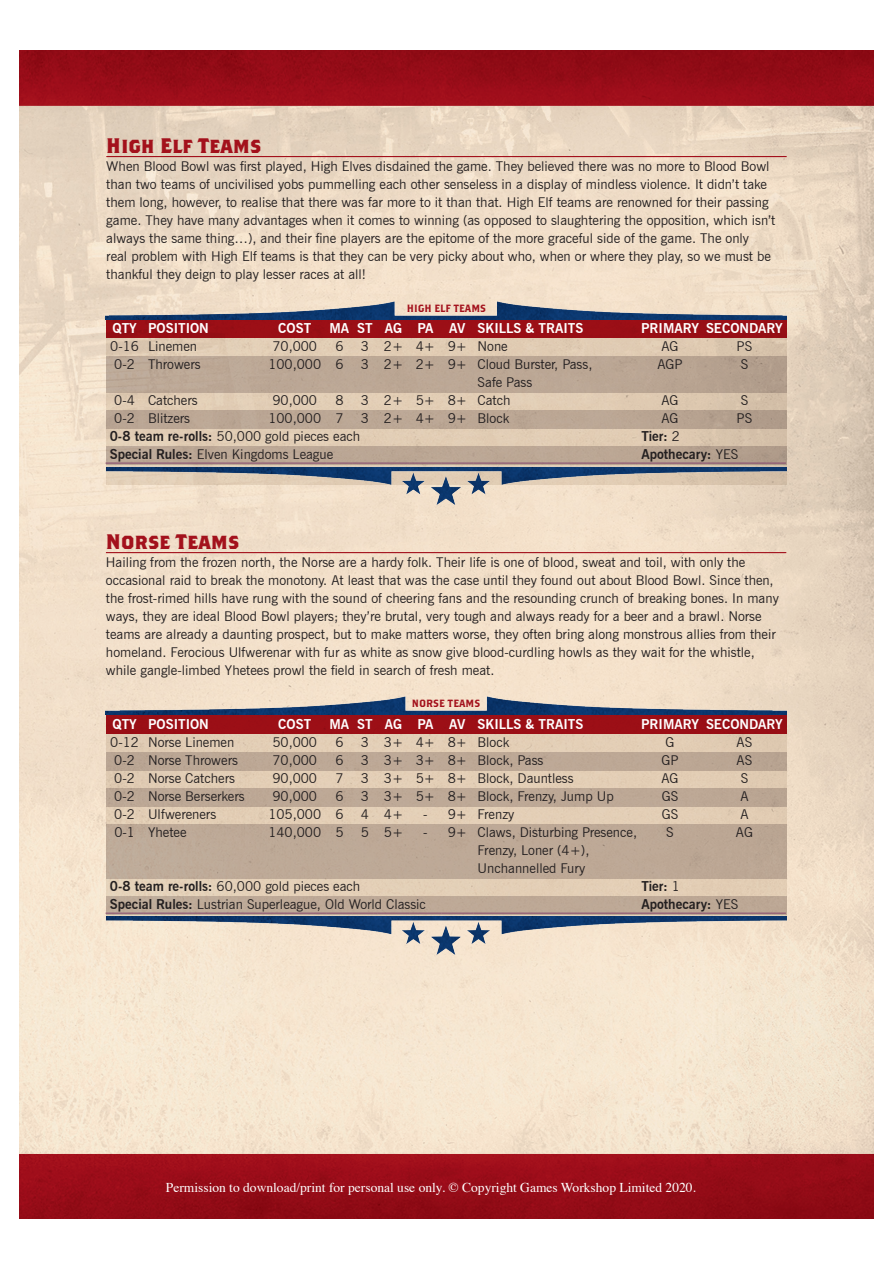
<style>
.page{position:relative;width:893px;height:1263px;background:#fff}
.page>*{position:absolute;margin:0;border:0;box-sizing:border-box;transform-origin:0 0}
.t1{font:700 21px "Brothers OT";color:#a3111c}
.t2{font:13.5px/18px "News Gothic BT";color:#231f20}
.t3{font:700 13.5px "News Gothic BT";color:#fff}
.t4{font:13.5px "Times";color:#fff}
.t5{font:700 13.5px "News Gothic BT";color:#231f20}
.t6{font:10.5px "Brothers OT";color:#a3111c}
.s1{font-weight:700}
.s2{font-weight:400}
</style>
<div class="page">
<img style="left:19px;top:51px;width:855px;height:1168px">
<svg style="left:106px;top:337px;width:680px;height:109px;fill:#e0cbb3"></svg>
<div style="left:106px;top:319px;width:680px;height:18px;background:#9a0e16"></div>
<div style="left:106px;top:356px;width:680px;height:18px;background:#bba694"></div>
<div style="left:106px;top:374px;width:680px;height:18px;background:#bba694"></div>
<div style="left:106px;top:410px;width:680px;height:18px;background:#baa694"></div>
<div style="left:106px;top:446px;width:680px;height:18px;background:#bba694"></div>
<div style="left:106px;top:717px;width:680px;height:203px;background:#e3ceb5"></div>
<div style="left:106px;top:715px;width:680px;height:18px;background:#9b0f16"></div>
<div style="left:106px;top:752px;width:680px;height:18px;background:#bca795"></div>
<div style="left:106px;top:788px;width:680px;height:18px;background:#bda895"></div>
<div style="left:106px;top:824px;width:680px;height:18px;background:#bda896"></div>
<div style="left:106px;top:842px;width:680px;height:18px;background:#bda996"></div>
<div style="left:106px;top:860px;width:680px;height:18px;background:#bda997"></div>
<div style="left:106px;top:896px;width:680px;height:18px;background:#bea997"></div>
<hr style="left:106px;top:156px;width:681px;height:1px;background:#a3111c">
<hr style="left:106px;top:552px;width:680px;height:1px;background:#a3111c">
<img style="left:106px;top:461px;width:680px;height:50px">
<img style="left:106px;top:912px;width:680px;height:49px">
<img style="left:106px;top:296px;width:680px;height:24px">
<img style="left:106px;top:691px;width:680px;height:24px">
<h1 class="t1" style="left:106px;top:136px;width:156px">High Elf Teams</h1>
<p class="t2" style="left:106px;top:157px;width:671px">When Blood Bowl was first played, High Elves disdained the game. They believed there was no more to Blood Bowl than two teams of uncivilised yobs pummelling each other senseless in a display of mindless violence. It didn’t take them long, however, to realise that there was far more to it than that. High Elf teams are renowned for their passing game. They have many advantages when it comes to winning (as opposed to slaughtering the opposition, which isn’t always the same thing…), and their fine players are the epitome of the more graceful side of the game. The only<br>real problem with High Elf teams is that they can be very picky about who, when or where they play, so we must be thankful they deign to play lesser races at all!</p>
<p class="t6" style="left:407px;top:304px;width:81px">HIGH ELF TEAMS</p>
<p class="t3" style="left:113px;top:320px;width:98px">QTY POSITION</p>
<p class="t3" style="left:278px;top:320px;width:34px">COST</p>
<p class="t3" style="left:330px;top:320px;width:255px">MA ST AG PA AV SKILLS &amp; TRAITS</p>
<p class="t3" style="left:641px;top:320px;width:143px">PRIMARY SECONDARY</p>
<p class="t2" style="left:110px;top:337px;width:88px">0-16 Linemen</p>
<p class="t2" style="left:272px;top:337px;width:46px">70,000</p>
<p class="t2" style="left:335px;top:337px;width:10px">6</p>
<p class="t2" style="left:361px;top:337px;width:148px">3 2+ 4+ 9+ None</p>
<p class="t2" style="left:661px;top:337px;width:19px">AG</p>
<p class="t2" style="left:737px;top:337px;width:17px">PS</p>
<p class="t2" style="left:114px;top:355px;width:88px">0-2 Throwers</p>
<p class="t2" style="left:268px;top:355px;width:77px">100,000 6</p>
<p class="t2" style="left:478px;top:355px;width:116px;text-indent:-117px">3 2+ 2+ 9+ Cloud Burster, Pass,<br>Safe Pass</p>
<p class="t2" style="left:657px;top:355px;width:27px">AGP</p>
<p class="t2" style="left:741px;top:355px;width:9px">S</p>
<p class="t2" style="left:114px;top:391px;width:85px">0-4 Catchers</p>
<p class="t2" style="left:272px;top:391px;width:46px">90,000</p>
<p class="t2" style="left:335px;top:391px;width:10px">8</p>
<p class="t2" style="left:361px;top:391px;width:151px">3 2+ 5+ 8+ Catch</p>
<p class="t2" style="left:661px;top:391px;width:19px">AG</p>
<p class="t2" style="left:741px;top:391px;width:9px">S</p>
<p class="t2" style="left:114px;top:409px;width:77px">0-2 Blitzers</p>
<p class="t2" style="left:268px;top:409px;width:77px">100,000 7</p>
<p class="t2" style="left:361px;top:409px;width:150px">3 2+ 4+ 9+ Block</p>
<p class="t2" style="left:661px;top:409px;width:19px">AG</p>
<p class="t2" style="left:737px;top:409px;width:17px">PS</p>
<p class="t2" style="left:110px;top:427px;width:252px"><span class="s1">0-8 team re-rolls:</span> 50,000 gold pieces each</p>
<p class="t5" style="left:641px;top:428px;width:40px">Tier: <span class="s2">2</span></p>
<p class="t2" style="left:110px;top:445px;width:225px"><span class="s1">Special Rules:</span> Elven Kingdoms League</p>
<p class="t5" style="left:641px;top:446px;width:98px">Apothecary: <span class="s2">YES</span></p>
<h1 class="t1" style="left:106px;top:532px;width:135px">Norse Teams</h1>
<p class="t2" style="left:106px;top:553px;width:674px">Hailing from the frozen north, the Norse are a hardy folk. Their life is one of blood, sweat and toil, with only the occasional raid to break the monotony. At least that was the case until they found out about Blood Bowl. Since then, the frost-rimed hills have rung with the sound of cheering fans and the resounding crunch of breaking bones. In many ways, they are ideal Blood Bowl players; they’re brutal, very tough and always ready for a beer and a brawl. Norse teams are already a daunting prospect, but to make matters worse, they often bring along monstrous allies from their homeland. Ferocious Ulfwerenar with fur as white as snow give blood-curdling howls as they wait for the whistle, while gangle-limbed Yhetees prowl the field in search of fresh meat.</p>
<p class="t6" style="left:412px;top:699px;width:70px">NORSE TEAMS</p>
<p class="t3" style="left:113px;top:716px;width:98px">QTY POSITION</p>
<p class="t3" style="left:278px;top:716px;width:34px">COST</p>
<p class="t3" style="left:330px;top:716px;width:255px">MA ST AG PA AV SKILLS &amp; TRAITS</p>
<p class="t3" style="left:641px;top:716px;width:143px">PRIMARY SECONDARY</p>
<p class="t2" style="left:110px;top:733px;width:126px">0-12 Norse Linemen</p>
<p class="t2" style="left:272px;top:733px;width:46px">50,000</p>
<p class="t2" style="left:335px;top:733px;width:10px">6</p>
<p class="t2" style="left:361px;top:733px;width:150px">3 3+ 4+ 8+ Block</p>
<p class="t2" style="left:666px;top:733px;width:10px">G</p>
<p class="t2" style="left:737px;top:733px;width:17px">AS</p>
<p class="t2" style="left:114px;top:751px;width:125px">0-2 Norse Throwers</p>
<p class="t2" style="left:272px;top:751px;width:46px">70,000</p>
<p class="t2" style="left:335px;top:751px;width:10px">6</p>
<p class="t2" style="left:361px;top:751px;width:184px">3 3+ 3+ 8+ Block, Pass</p>
<p class="t2" style="left:661px;top:751px;width:19px">GP</p>
<p class="t2" style="left:737px;top:751px;width:17px">AS</p>
<p class="t2" style="left:114px;top:769px;width:122px">0-2 Norse Catchers</p>
<p class="t2" style="left:272px;top:769px;width:46px">90,000</p>
<p class="t2" style="left:335px;top:769px;width:10px">7</p>
<p class="t2" style="left:361px;top:769px;width:214px">3 3+ 5+ 8+ Block, Dauntless</p>
<p class="t2" style="left:661px;top:769px;width:19px">AG</p>
<p class="t2" style="left:741px;top:769px;width:9px">S</p>
<p class="t2" style="left:114px;top:787px;width:132px">0-2 Norse Berserkers</p>
<p class="t2" style="left:272px;top:787px;width:46px">90,000</p>
<p class="t2" style="left:335px;top:787px;width:10px">6</p>
<p class="t2" style="left:361px;top:787px;width:254px">3 3+ 5+ 8+ Block, Frenzy, Jump Up</p>
<p class="t2" style="left:662px;top:787px;width:18px">GS</p>
<p class="t2" style="left:740px;top:787px;width:10px">A</p>
<p class="t2" style="left:114px;top:805px;width:103px">0-2 Ulfwereners</p>
<p class="t2" style="left:268px;top:805px;width:77px">105,000 6</p>
<p class="t2" style="left:361px;top:805px;width:44px">4 4+</p>
<p class="t2" style="left:423px;top:805px;width:93px">- 9+ Frenzy</p>
<p class="t2" style="left:662px;top:805px;width:18px">GS</p>
<p class="t2" style="left:740px;top:805px;width:10px">A</p>
<p class="t2" style="left:114px;top:823px;width:74px">0-1 Yhetee</p>
<p class="t2" style="left:268px;top:823px;width:77px">140,000 5</p>
<p class="t2" style="left:361px;top:823px;width:44px">5 5+</p>
<p class="t2" style="left:423px;top:823px;width:215px;text-align:center">- 9+ Claws, Disturbing Presence,<br>Frenzy, Loner (4+),<br>Unchannelled Fury</p>
<p class="t2" style="left:666px;top:823px;width:9px">S</p>
<p class="t2" style="left:736px;top:823px;width:19px">AG</p>
<p class="t2" style="left:110px;top:877px;width:252px"><span class="s1">0-8 team re-rolls:</span> 60,000 gold pieces each</p>
<p class="t5" style="left:641px;top:878px;width:40px">Tier: <span class="s2">1</span></p>
<p class="t2" style="left:110px;top:895px;width:318px"><span class="s1">Special Rules:</span> Lustrian Superleague, Old World Classic</p>
<p class="t5" style="left:641px;top:896px;width:98px">Apothecary: <span class="s2">YES</span></p>
<p class="t4" style="left:166px;top:1175px;width:532px">Permission to download/print for personal use only. © Copyright Games Workshop Limited 2020.</p>
</div>
